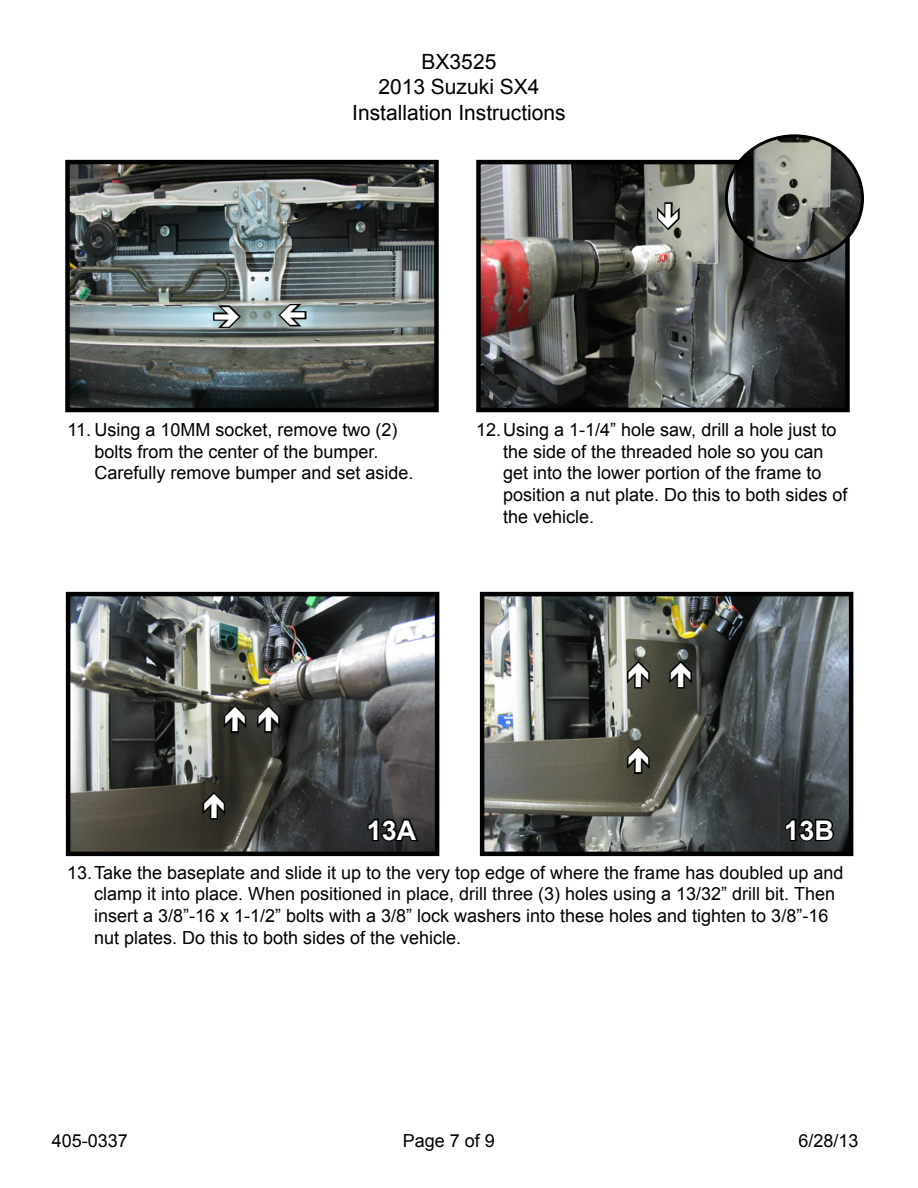
<style>
.page{position:relative;width:918px;height:1188px;background:#fff}
.page>*{position:absolute;margin:0;border:0;box-sizing:border-box;transform-origin:0 0}
.t1{font:700 27px "Arial";color:#fff}
.t2{font:21px/25.2px "Arial";color:#000;text-align:center}
.t3{font:18px/21.6px "Arial";color:#000}
</style>
<div class="page">
<img style="left:481px;top:165px;width:364px;height:242px">
<div style="left:476px;top:160px;width:374px;height:252px;border:4px solid #000"></div>
<img style="left:70px;top:165px;width:364px;height:242px">
<div style="left:65px;top:160px;width:374px;height:252px;border:4px solid #000"></div>
<img style="left:726px;top:137px;width:136px;height:124px">
<div style="left:725px;top:134px;width:139px;height:129px;border:3px solid #000;border-radius:50%"></div>
<img style="left:71px;top:597px;width:363px;height:254px">
<div style="left:66px;top:592px;width:373px;height:264px;border:4px solid #000"></div>
<img style="left:485px;top:597px;width:363px;height:254px">
<div style="left:480px;top:592px;width:373px;height:264px;border:4px solid #000"></div>
<svg style="left:783px;top:817px;width:53px;height:26px"></svg>
<svg style="left:366px;top:816px;width:55px;height:27px"></svg>
<svg style="left:654px;top:201px;width:28px;height:31px"></svg>
<svg style="left:212px;top:303px;width:31px;height:28px"></svg>
<svg style="left:276px;top:301px;width:32px;height:28px"></svg>
<svg style="left:221px;top:703px;width:28px;height:32px"></svg>
<svg style="left:255px;top:703px;width:27px;height:32px"></svg>
<svg style="left:200px;top:790px;width:28px;height:31px"></svg>
<svg style="left:625px;top:744px;width:27px;height:32px"></svg>
<svg style="left:625px;top:659px;width:27px;height:31px"></svg>
<svg style="left:667px;top:659px;width:28px;height:31px"></svg>
<p class="t2" style="left:352px;top:50px;width:215px">BX3525<br>2013 Suzuki SX4<br>Installation Instructions</p>
<p class="t3" style="left:94px;top:419px;width:321px;text-indent:-27px">11. Using a 10MM socket, remove two (2) bolts from the center of the bumper.<br>Carefully remove bumper and set aside.</p>
<p class="t3" style="left:503px;top:419px;width:346px;text-indent:-27px">12.Using a 1-1/4” hole saw, drill a hole just to the side of the threaded hole so you can get into the lower portion of the frame to position a nut plate. Do this to both sides of the vehicle.</p>
<h1 class="t1" style="left:367px;top:812px;width:51px">13A</h1>
<h1 class="t1" style="left:784px;top:812px;width:51px">13B</h1>
<p class="t3" style="left:94px;top:862px;width:751px;text-indent:-27px">13.Take the baseplate and slide it up to the very top edge of where the frame has doubled up and clamp it into place. When positioned in place, drill three (3) holes using a 13/32” drill bit. Then insert a 3/8”-16 x 1-1/2” bolts with a 3/8” lock washers into these holes and tighten to 3/8”-16 nut plates. Do this to both sides of the vehicle.</p>
<p class="t3" style="left:52px;top:1130px;width:78px">405-0337</p>
<p class="t3" style="left:403px;top:1130px;width:94px">Page 7 of 9</p>
<p class="t3" style="left:798px;top:1130px;width:62px">6/28/13</p>
</div>
